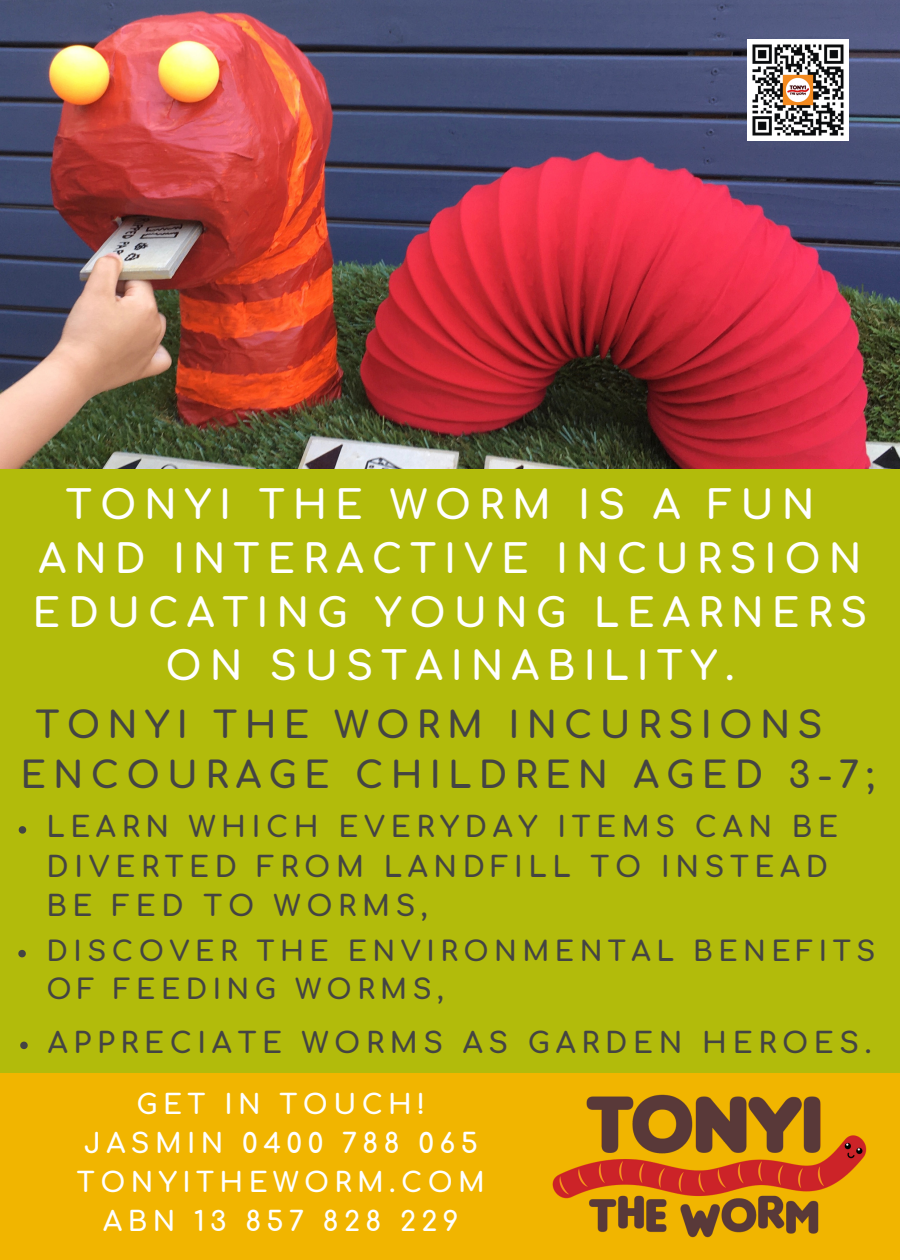
<style>
.page{position:relative;width:900px;height:1260px;background:#b2bb0b}
.page>*{position:absolute;margin:0;border:0;box-sizing:border-box;transform-origin:0 0}
.t1{font:700 39.5px/53.8px "Comfortaa";letter-spacing:.2em;color:#fff;text-align:center}
.t2{font:700 36.5px/49.5px "Comfortaa";letter-spacing:.2em;color:#444443}
.t3{font:700 28.5px/39.5px "Comfortaa";letter-spacing:.2em;color:#444443}
.t4{font:700 27.5px/37.5px "Comfortaa";letter-spacing:.2em;color:#444443}
.t5{font:700 27.25px/39px "Comfortaa";letter-spacing:.2em;color:#fff;text-align:center}
</style>
<div class="page">
<img style="left:0;top:0;width:900px;height:468px">
<div style="left:0;top:1073px;width:900px;height:187px;background:#f1b500"></div>
<img style="left:552px;top:1094px;width:315px;height:144px">
<img style="left:747px;top:39px;width:101px;height:102px">
<svg style="left:19px;top:826px;width:7px;height:8px"></svg>
<svg style="left:18px;top:950px;width:8px;height:7px"></svg>
<svg style="left:20px;top:1042px;width:8px;height:7px"></svg>
<h1 class="t1" style="left:33px;top:480px;width:836px">TONYI THE WORM IS A FUN<br>AND INTERACTIVE INCURSION<br>EDUCATING YOUNG LEARNERS<br>ON SUSTAINABILITY.</h1>
<p class="t2" style="left:20px;top:702px;width:855px;text-indent:15px">TONYI THE WORM INCURSIONS<br>ENCOURAGE CHILDREN AGED 3-7;</p>
<p class="t3" style="left:46px;top:808px;width:793px">LEARN WHICH EVERYDAY ITEMS CAN BE<br>DIVERTED FROM LANDFILL TO INSTEAD<br>BE FED TO WORMS,</p>
<p class="t4" style="left:47px;top:933px;width:830px">DISCOVER THE ENVIRONMENTAL BENEFITS<br>OF FEEDING WORMS,</p>
<p class="t3" style="left:48px;top:1024px;width:825px">APPRECIATE WORMS AS GARDEN HEROES.</p>
<p class="t5" style="left:77px;top:1085px;width:409px">GET IN TOUCH!<br>JASMIN 0400 788 065<br>TONYITHEWORM.COM<br>ABN 13 857 828 229</p>
</div>
